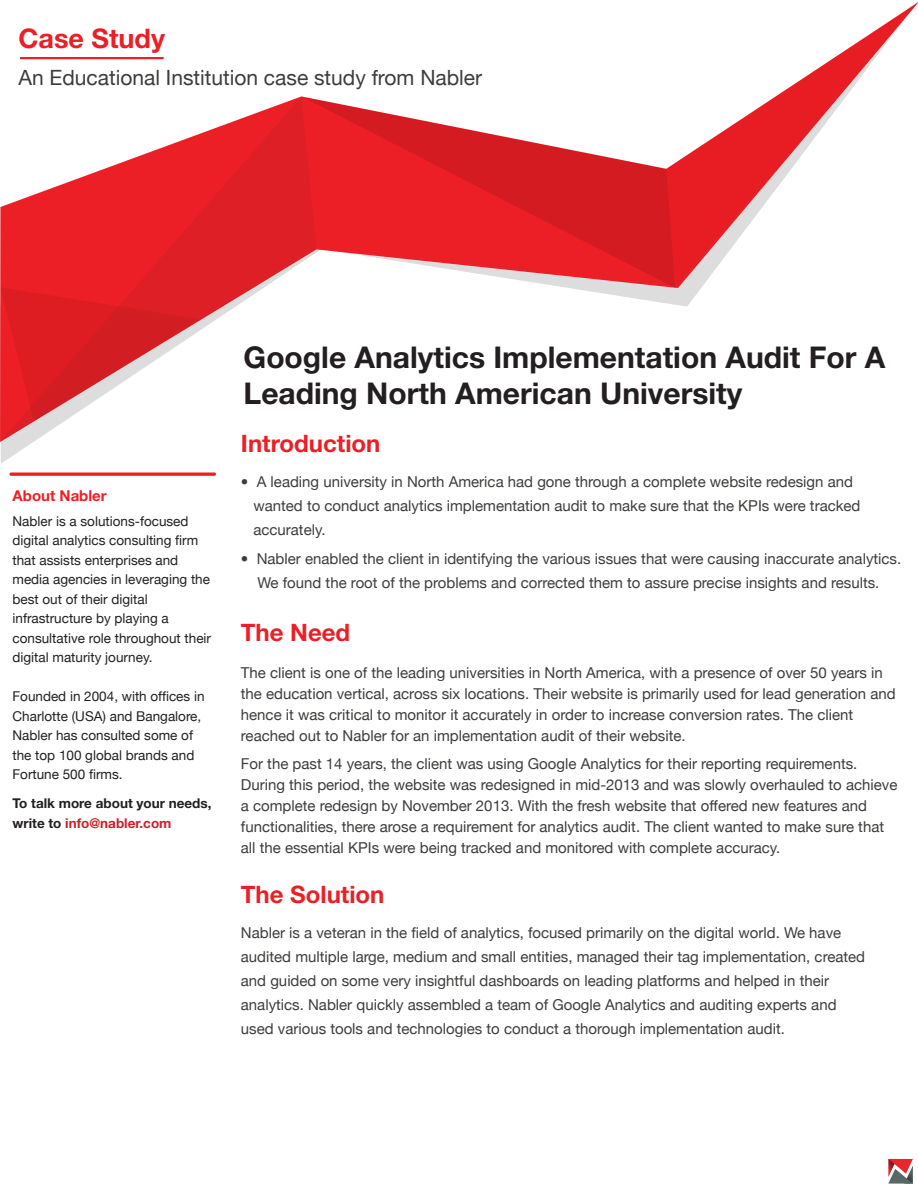
<style>
.page{position:relative;width:918px;height:1188px;background:#fff}
.page>*{position:absolute;margin:0;border:0;box-sizing:border-box;transform-origin:0 0}
.t1{font:700 30px/36px "Helvetica Neue";color:#231f20}
.t2{font:700 27px "Helvetica Neue";color:#ec1f26}
.t3{font:700 24px "Helvetica Neue";color:#ec1f26}
.t4{font:21px "Helvetica Neue";color:#3d3d3c}
.t5{font:15px/21px "Helvetica Neue";color:#3d3d3c}
.t6{font:700 15px "Helvetica Neue";color:#ec1f26}
.t7{font:13.5px/19.5px "Helvetica Neue";color:#231f20}
.t8{font:700 13.5px/19.5px "Helvetica Neue";color:#231f20}
.s1{color:#cc2028}
</style>
<div class="page">
<svg style="left:0;top:96px;width:301px;height:346px"></svg>
<svg style="left:301px;top:96px;width:365px;height:192px"></svg>
<svg style="left:666px;top:2px;width:252px;height:286px"></svg>
<svg style="left:0;top:287px;width:200px;height:134px"></svg>
<hr style="left:20px;top:57px;width:144px;height:2px;background:#ec1f26">
<svg style="left:9px;top:472px;width:207px;height:4px"></svg>
<svg style="left:888px;top:1159px;width:25px;height:25px"></svg>
<h2 class="t2" style="left:18px;top:17px;width:148px">Case Study</h2>
<h3 class="t4" style="left:18px;top:65px;width:465px">An Educational Institution case study from Nabler</h3>
<p class="t6" style="left:13px;top:484px;width:96px">About Nabler</p>
<p class="t7" style="left:13px;top:511px;width:200px">Nabler is a solutions-focused digital analytics consulting firm that assists enterprises and media agencies in leveraging the best out of their digital infrastructure by playing a consultative role throughout their digital maturity journey.</p>
<p class="t7" style="left:13px;top:686px;width:194px">Founded in 2004, with offices in<br>Charlotte (USA) and Bangalore,<br>Nabler has consulted some of the top 100 global brands and<br>Fortune 500 firms.</p>
<p class="t8" style="left:13px;top:794px;width:201px">To talk more about your needs, write to <span class="s1">info@nabler.com</span></p>
<h1 class="t1" style="left:244px;top:341px;width:643px">Google Analytics Implementation Audit For A<br>Leading North American University</h1>
<h3 class="t3" style="left:241px;top:425px;width:141px">Introduction</h3>
<p class="t5" style="left:253px;top:470px;width:609px;line-height:24px;text-indent:-13px">• A leading university in North America had gone through a complete website redesign and wanted to conduct analytics implementation audit to make sure that the KPIs were tracked accurately.</p>
<p class="t5" style="left:241px;top:546px;width:662px;line-height:24px;text-align:center">• Nabler enabled the client in identifying the various issues that were causing inaccurate analytics.<br>We found the root of the problems and corrected them to assure precise insights and results.</p>
<h3 class="t3" style="left:241px;top:614px;width:111px">The Need</h3>
<p class="t5" style="left:241px;top:662px;width:656px">The client is one of the leading universities in North America, with a presence of over 50 years in the education vertical, across six locations. Their website is primarily used for lead generation and hence it was critical to monitor it accurately in order to increase conversion rates. The client reached out to Nabler for an implementation audit of their website.</p>
<p class="t5" style="left:241px;top:752px;width:658px">For the past 14 years, the client was using Google Analytics for their reporting requirements.<br>During this period, the website was redesigned in mid-2013 and was slowly overhauled to achieve a complete redesign by November 2013. With the fresh website that offered new features and functionalities, there arose a requirement for analytics audit. The client wanted to make sure that all the essential KPIs were being tracked and monitored with complete accuracy.</p>
<h3 class="t3" style="left:241px;top:876px;width:145px">The Solution</h3>
<p class="t5" style="left:241px;top:920px;width:626px;line-height:24px">Nabler is a veteran in the field of analytics, focused primarily on the digital world. We have audited multiple large, medium and small entities, managed their tag implementation, created and guided on some very insightful dashboards on leading platforms and helped in their analytics. Nabler quickly assembled a team of Google Analytics and auditing experts and used various tools and technologies to conduct a thorough implementation audit.</p>
</div>
